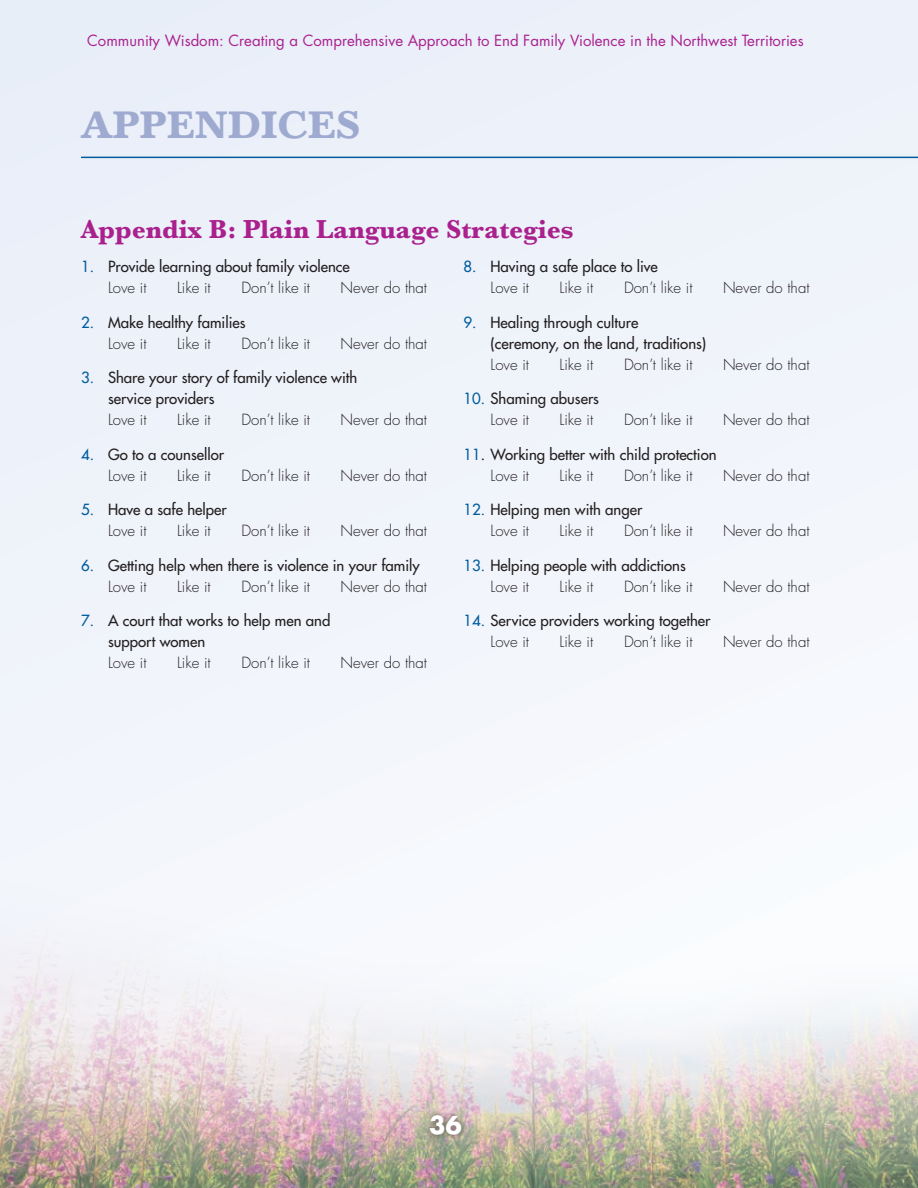
<style>
.page{position:relative;width:918px;height:1188px;background:#eff3fa}
.page>*{position:absolute;margin:0;border:0;box-sizing:border-box;transform-origin:0 0}
.t1{font:700 39.75px "Baskerville T";color:#9eaacf}
.t2{font:700 27px "Baskerville";color:#aa218e}
.t3{font:700 24px "Futura";color:#fff}
.t4{font:15px/21px "Futura";color:#231f20}
.t5{font:300 15px "Futura";color:#231f20}
.t6{font:15px "Futura";color:#aa218e}
.s1{color:#005b9d}
.s2{font-weight:300}
</style>
<div class="page">
<img style="left:0;top:847px;width:918px;height:341px">
<hr style="left:81px;top:157px;width:837px;height:1px;background:#005b9d">
<div style="left:424px;top:1109px;width:43px;height:33px;background:#231f20;opacity:.45"></div>
<p class="t6" style="left:87px;top:30px;width:718px">Community Wisdom: Creating a Comprehensive Approach to End Family Violence in the Northwest Territories</p>
<h1 class="t1" style="left:81px;top:101px;width:281px">APPENDICES</h1>
<h2 class="t2" style="left:81px;top:210px;width:494px">Appendix B: Plain Language Strategies</h2>
<p class="t4" style="left:108px;top:256px;width:243px;text-indent:-27px"><span class="s1">1.</span> Provide learning about family violence<br><span class="s2">Love it</span></p>
<p class="t5" style="left:177px;top:278px;width:35px">Like it</p>
<p class="t5" style="left:242px;top:278px;width:70px">Don’t like it</p>
<p class="t5" style="left:340px;top:278px;width:88px">Never do that</p>
<p class="t4" style="left:108px;top:312px;width:139px;text-indent:-27px"><span class="s1">2.</span> Make healthy families<br><span class="s2">Love it</span></p>
<p class="t5" style="left:177px;top:334px;width:35px">Like it</p>
<p class="t5" style="left:242px;top:334px;width:70px">Don’t like it</p>
<p class="t5" style="left:340px;top:334px;width:88px">Never do that</p>
<p class="t4" style="left:108px;top:367px;width:251px;text-indent:-27px"><span class="s1">3.</span> Share your story of family violence with service providers</p>
<p class="t5" style="left:108px;top:410px;width:40px">Love it</p>
<p class="t5" style="left:177px;top:410px;width:35px">Like it</p>
<p class="t5" style="left:242px;top:410px;width:70px">Don’t like it</p>
<p class="t5" style="left:340px;top:410px;width:88px">Never do that</p>
<p class="t4" style="left:108px;top:444px;width:118px;text-indent:-27px"><span class="s1">4.</span> Go to a counsellor<br><span class="s2">Love it</span></p>
<p class="t5" style="left:177px;top:466px;width:35px">Like it</p>
<p class="t5" style="left:242px;top:466px;width:70px">Don’t like it</p>
<p class="t5" style="left:340px;top:466px;width:88px">Never do that</p>
<p class="t4" style="left:108px;top:499px;width:120px;text-indent:-27px"><span class="s1">5.</span> Have a safe helper<br><span class="s2">Love it</span></p>
<p class="t5" style="left:177px;top:521px;width:35px">Like it</p>
<p class="t5" style="left:242px;top:521px;width:70px">Don’t like it</p>
<p class="t5" style="left:340px;top:521px;width:88px">Never do that</p>
<p class="t4" style="left:108px;top:555px;width:313px;text-indent:-27px"><span class="s1">6.</span> Getting help when there is violence in your family<br><span class="s2">Love it</span></p>
<p class="t5" style="left:177px;top:577px;width:35px">Like it</p>
<p class="t5" style="left:242px;top:577px;width:70px">Don’t like it</p>
<p class="t5" style="left:340px;top:577px;width:88px">Never do that</p>
<p class="t4" style="left:108px;top:610px;width:224px;text-indent:-27px"><span class="s1">7.</span> A court that works to help men and support women</p>
<p class="t5" style="left:108px;top:653px;width:40px">Love it</p>
<p class="t5" style="left:177px;top:653px;width:35px">Like it</p>
<p class="t5" style="left:242px;top:653px;width:70px">Don’t like it</p>
<p class="t5" style="left:340px;top:653px;width:88px">Never do that</p>
<p class="t4" style="left:490px;top:256px;width:169px;text-indent:-27px"><span class="s1">8.</span> Having a safe place to live<br><span class="s2">Love it</span></p>
<p class="t5" style="left:560px;top:278px;width:35px">Like it</p>
<p class="t5" style="left:624px;top:278px;width:70px">Don’t like it</p>
<p class="t5" style="left:723px;top:278px;width:88px">Never do that</p>
<p class="t4" style="left:490px;top:312px;width:217px;text-indent:-27px"><span class="s1">9.</span> Healing through culture (ceremony, on the land, traditions)</p>
<p class="t5" style="left:490px;top:355px;width:40px">Love it</p>
<p class="t5" style="left:560px;top:355px;width:35px">Like it</p>
<p class="t5" style="left:624px;top:355px;width:70px">Don’t like it</p>
<p class="t5" style="left:723px;top:355px;width:88px">Never do that</p>
<p class="t4" style="left:490px;top:388px;width:110px;text-indent:-27px"><span class="s1">10.</span> Shaming abusers<br><span class="s2">Love it</span></p>
<p class="t5" style="left:560px;top:410px;width:35px">Like it</p>
<p class="t5" style="left:624px;top:410px;width:70px">Don’t like it</p>
<p class="t5" style="left:723px;top:410px;width:88px">Never do that</p>
<p class="t4" style="left:490px;top:444px;width:228px;text-indent:-27px"><span class="s1">11</span>. Working better with child protection<br><span class="s2">Love it</span></p>
<p class="t5" style="left:560px;top:466px;width:35px">Like it</p>
<p class="t5" style="left:624px;top:466px;width:70px">Don’t like it</p>
<p class="t5" style="left:723px;top:466px;width:88px">Never do that</p>
<p class="t4" style="left:490px;top:499px;width:153px;text-indent:-27px"><span class="s1">12.</span> Helping men with anger<br><span class="s2">Love it</span></p>
<p class="t5" style="left:560px;top:521px;width:35px">Like it</p>
<p class="t5" style="left:624px;top:521px;width:70px">Don’t like it</p>
<p class="t5" style="left:723px;top:521px;width:88px">Never do that</p>
<p class="t4" style="left:490px;top:555px;width:197px;text-indent:-27px"><span class="s1">13.</span> Helping people with addictions<br><span class="s2">Love it</span></p>
<p class="t5" style="left:560px;top:577px;width:35px">Like it</p>
<p class="t5" style="left:624px;top:577px;width:70px">Don’t like it</p>
<p class="t5" style="left:723px;top:577px;width:88px">Never do that</p>
<p class="t4" style="left:490px;top:610px;width:221px;text-indent:-27px"><span class="s1">14.</span> Service providers working together<br><span class="s2">Love it</span></p>
<p class="t5" style="left:560px;top:632px;width:35px">Like it</p>
<p class="t5" style="left:624px;top:632px;width:70px">Don’t like it</p>
<p class="t5" style="left:723px;top:632px;width:88px">Never do that</p>
<h3 class="t3" style="left:429px;top:1108px;width:34px">36</h3>
</div>
